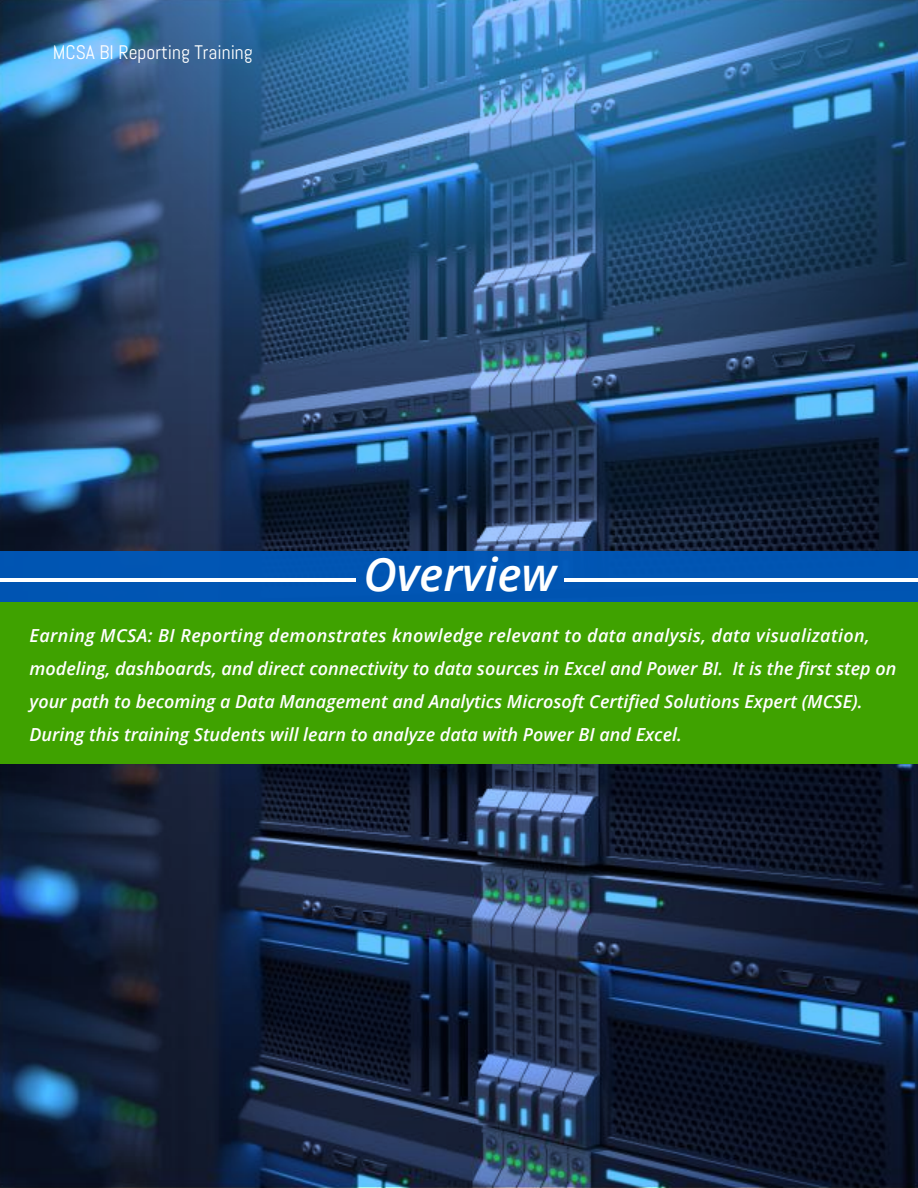
<style>
.page{position:relative;width:918px;height:1188px;background:#fff}
.page>*{position:absolute;margin:0;border:0;box-sizing:border-box;transform-origin:0 0}
.t1{font:italic 600 46.05px "Open Sans";color:#fff}
.t2{font:19.65px "Abel";color:#fff}
.t3{font:italic 600 18px/33px "Open Sans";color:#fff}
</style>
<div class="page">
<img style="left:0;top:0;width:918px;height:1187px">
<div style="left:0;top:551px;width:918px;height:53px;background:#0058b9"></div>
<div style="left:0;top:602px;width:918px;height:162px;background:#3fa200"></div>
<hr style="left:0;top:578px;width:356px;height:4px;background:#fff">
<hr style="left:565px;top:578px;width:353px;height:4px;background:#fff">
<p class="t2" style="left:53px;top:40px;width:202px">MCSA BI Reporting Training</p>
<h1 class="t1" style="left:363px;top:543px;width:194px">Overview</h1>
<p class="t3" style="left:30px;top:619px;width:868px">Earning MCSA: BI Reporting demonstrates knowledge relevant to data analysis, data visualization, modeling, dashboards, and direct connectivity to data sources in Excel and Power BI. It is the first step on your path to becoming a Data Management and Analytics Microsoft Certified Solutions Expert (MCSE).<br>During this training Students will learn to analyze data with Power BI and Excel.</p>
</div>
